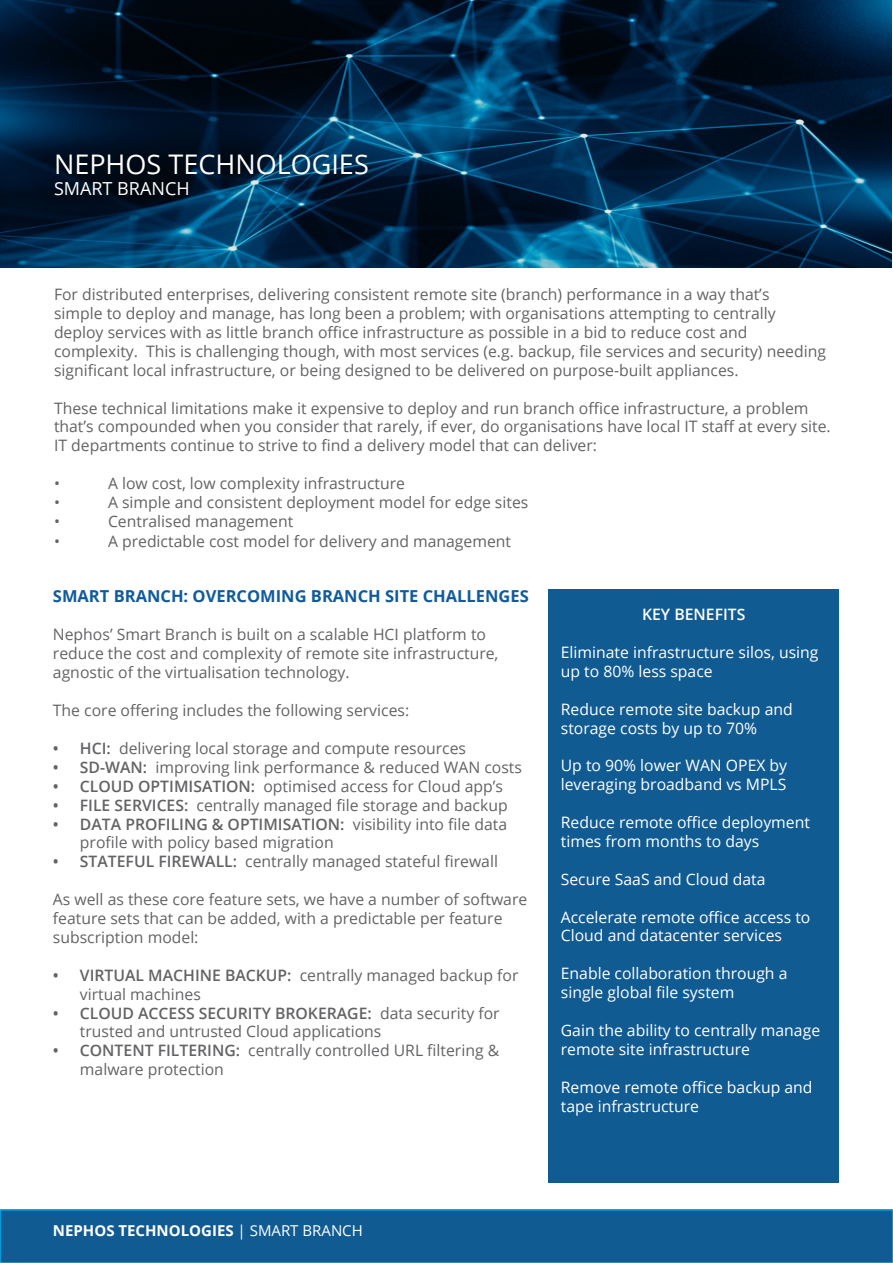
<style>
.page{position:relative;width:893px;height:1263px;background:#fff}
.page>*{position:absolute;margin:0;border:0;box-sizing:border-box;transform-origin:0 0}
.t1{font:27px "Open Sans";color:#fff}
.t2{font:18px "Open Sans";color:#fff}
.t3{font:700 16.5px "Open Sans";color:#105b9c}
.t4{font:15.75px/18.9px "Open Sans";color:#636366}
.t5{font:15.75px "Open Sans";color:#fff}
.t6{font:600 15.75px "Open Sans";color:#fff}
.t7{font:700 15px "Open Sans";color:#fff}
.s1{font-weight:600}
.s2{font-weight:400}
</style>
<div class="page">
<div style="left:0;top:1210px;width:893px;height:53px;background:#115b93"></div>
<div style="left:0;top:1209px;width:893px;height:54px;border:2px solid #00aeef"></div>
<img style="left:0;top:0;width:892px;height:268px">
<div style="left:549px;top:589px;width:290px;height:594px;background:#115b93"></div>
<p class="t1" style="left:54px;top:145px;width:316px">NEPHOS TECHNOLOGIES</p>
<p class="t2" style="left:54px;top:176px;width:137px">SMART BRANCH</p>
<p class="t4" style="left:54px;top:285px;width:717px">For distributed enterprises, delivering consistent remote site (branch) performance in a way that’s</p>
<p class="t4" style="left:54px;top:303px;width:723px">simple to deploy and manage, has long been a problem; with organisations attempting to centrally</p>
<p class="t4" style="left:54px;top:322px;width:695px">deploy services with as little branch office infrastructure as possible in a bid to reduce cost and</p>
<p class="t4" style="left:54px;top:341px;width:773px">complexity. This is challenging though, with most services (e.g. backup, file services and security) needing significant local infrastructure, or being designed to be delivered on purpose-built appliances.</p>
<p class="t4" style="left:54px;top:398px;width:778px">These technical limitations make it expensive to deploy and run branch office infrastructure, a problem that’s compounded when you consider that rarely, if ever, do organisations have local IT staff at every site.<br>IT departments continue to strive to find a delivery model that can deliver:</p>
<p class="t4" style="left:54px;top:474px;width:7px">•</p>
<p class="t4" style="left:108px;top:474px;width:299px">A low cost, low complexity infrastructure</p>
<p class="t4" style="left:54px;top:492px;width:7px">•</p>
<p class="t4" style="left:108px;top:492px;width:422px">A simple and consistent deployment model for edge sites</p>
<p class="t4" style="left:54px;top:511px;width:7px">•</p>
<p class="t4" style="left:108px;top:511px;width:187px">Centralised management</p>
<p class="t4" style="left:54px;top:531px;width:7px">•</p>
<p class="t4" style="left:108px;top:531px;width:405px">A predictable cost model for delivery and management</p>
<p class="t3" style="left:53px;top:584px;width:477px">SMART BRANCH: OVERCOMING BRANCH SITE CHALLENGES</p>
<p class="t4" style="left:53px;top:625px;width:447px">Nephos’ Smart Branch is built on a scalable HCI platform to reduce the cost and complexity of remote site infrastructure, agnostic of the virtualisation technology.</p>
<p class="t4" style="left:53px;top:700px;width:358px">The core offering includes the following services:</p>
<p class="t4" style="left:53px;top:738px;width:415px"><span class="s1">• HCI:</span> delivering local storage and compute resources</p>
<p class="t4" style="left:53px;top:757px;width:471px"><span class="s1">• SD-WAN:</span> improving link performance &amp; reduced WAN costs</p>
<p class="t4" style="left:53px;top:776px;width:452px"><span class="s1">• CLOUD OPTIMISATION:</span> optimised access for Cloud app’s</p>
<p class="t4" style="left:53px;top:795px;width:456px"><span class="s1">• FILE SERVICES:</span> centrally managed file storage and backup</p>
<p class="t4" style="left:80px;top:814px;width:429px;text-indent:-27px"><span class="s1">• DATA PROFILING &amp; OPTIMISATION:</span> visibility into file data profile with policy based migration</p>
<p class="t4" style="left:53px;top:852px;width:447px"><span class="s1">• STATEFUL FIREWALL:</span> centrally managed stateful firewall</p>
<p class="t4" style="left:53px;top:889px;width:476px">As well as these core feature sets, we have a number of software feature sets that can be added, with a predictable per feature subscription model:</p>
<p class="t4" style="left:80px;top:965px;width:440px;text-indent:-27px"><span class="s1">• VIRTUAL MACHINE BACKUP:</span> centrally managed backup for virtual machines</p>
<p class="t4" style="left:80px;top:1003px;width:421px;text-indent:-27px"><span class="s1">• CLOUD ACCESS SECURITY BROKERAGE:</span> data security for trusted and untrusted Cloud applications</p>
<p class="t4" style="left:80px;top:1041px;width:421px;text-indent:-27px"><span class="s1">• CONTENT FILTERING:</span> centrally controlled URL filtering &amp; malware protection</p>
<p class="t6" style="left:642px;top:604px;width:105px">KEY BENEFITS</p>
<p class="t5" style="left:561px;top:641px;width:259px">Eliminate infrastructure silos, using</p>
<p class="t5" style="left:561px;top:660px;width:153px">up to 80% less space</p>
<p class="t5" style="left:561px;top:698px;width:233px">Reduce remote site backup and</p>
<p class="t5" style="left:561px;top:717px;width:198px">storage costs by up to 70%</p>
<p class="t5" style="left:561px;top:755px;width:228px">Up to 90% lower WAN OPEX by</p>
<p class="t5" style="left:561px;top:774px;width:227px">leveraging broadband vs MPLS</p>
<p class="t5" style="left:561px;top:811px;width:251px">Reduce remote office deployment</p>
<p class="t5" style="left:561px;top:830px;width:200px">times from months to days</p>
<p class="t5" style="left:561px;top:868px;width:206px">Secure SaaS and Cloud data</p>
<p class="t5" style="left:561px;top:906px;width:251px">Accelerate remote office access to</p>
<p class="t5" style="left:561px;top:925px;width:223px">Cloud and datacenter services</p>
<p class="t5" style="left:561px;top:963px;width:228px">Enable collaboration through a</p>
<p class="t5" style="left:561px;top:982px;width:175px">single global file system</p>
<p class="t5" style="left:561px;top:1019px;width:261px">Gain the ability to centrally manage</p>
<p class="t5" style="left:561px;top:1038px;width:191px">remote site infrastructure</p>
<p class="t5" style="left:561px;top:1076px;width:253px">Remove remote office backup and</p>
<p class="t5" style="left:561px;top:1095px;width:140px">tape infrastructure</p>
<p class="t7" style="left:53px;top:1219px;width:311px">NEPHOS TECHNOLOGIES <span class="s2">| SMART BRANCH</span></p>
</div>
